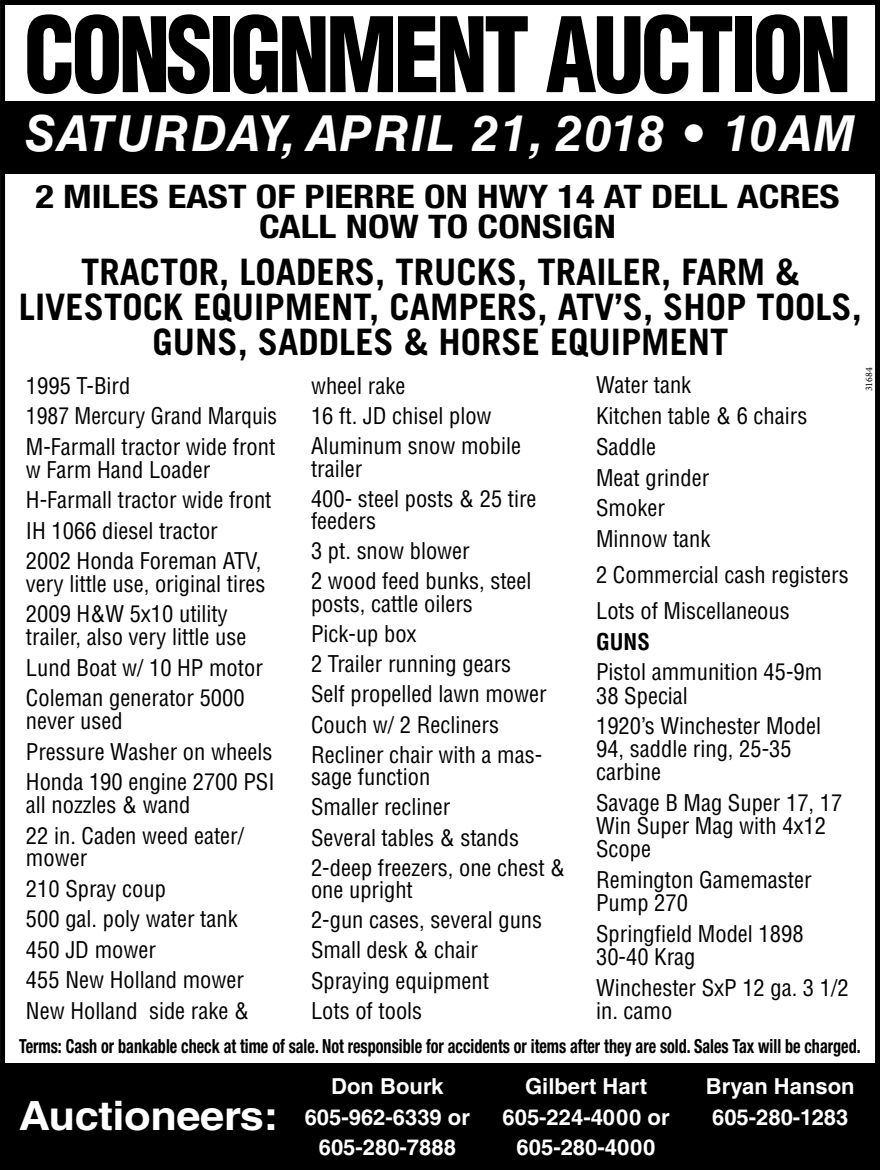
<style>
.page{position:relative;width:880px;height:1170px;background:#fff}
.page>*{position:absolute;margin:0;border:0;box-sizing:border-box;transform-origin:0 0}
.t1{font:900 condensed 101.25px "Helvetica LT Std";letter-spacing:-.04em;color:#000;scale:.91 1}
.t2{font:italic 700 49.75px "Helvetica LT Std";letter-spacing:.03em;color:#fff}
.t3{font:700 40.25px "Helvetica LT Std";letter-spacing:-.01em;color:#fff;scale:1.08 1}
.t4{font:700 36.5px/35px "Trade Gothic LT Std";color:#000;text-align:center}
.t5{font:700 condensed 32.5px/30px "Helvetica Neue LT Std";color:#000;text-align:center;scale:1.19 1}
.t6{font:condensed 22.5px/30.2px "Helvetica LT Std";color:#000}
.t7{font:700 condensed 22.5px "Helvetica LT Std";color:#000}
.t8{font:700 22px/30.2px "Helvetica LT Std";color:#fff;text-align:center}
.t9{font:700 condensed 19.5px "Helvetica Neue LT Std";color:#000;scale:.83 1}
.t10{font:10px "Minion Pro";color:#000}
</style>
<div class="page">
<div style="left:0;top:101px;width:877px;height:72px;background:#000"></div>
<div style="left:0;top:1064px;width:877px;height:106px;background:#000"></div>
<div style="left:0;top:0;width:880px;height:1170px;border:5px solid #000"></div>
<h1 class="t1" style="left:24px;top:-9px;width:911px">CONSIGNMENT AUCTION</h1>
<h2 class="t2" style="left:25px;top:103px;width:831px">SATURDAY, APRIL 21, 2018 • 10AM</h2>
<h3 class="t5" style="left:35px;top:181px;width:677px">2 MILES EAST OF PIERRE ON HWY 14 AT DELL ACRES<br>CALL NOW TO CONSIGN</h3>
<h3 class="t4" style="left:19px;top:254px;width:845px">TRACTOR, LOADERS, TRUCKS, TRAILER, FARM &amp;<br>LIVESTOCK EQUIPMENT, CAMPERS, ATV’S, SHOP TOOLS,<br>GUNS, SADDLES &amp; HORSE EQUIPMENT</h3>
<p class="t6" style="left:26px;top:370px;width:253px">1995 T-Bird<br>1987 Mercury Grand Marquis<br>M-Farmall tractor wide front</p>
<p class="t6" style="left:26px;top:454px;width:247px">w Farm Hand Loader<br>H-Farmall tractor wide front<br>IH 1066 diesel tractor<br>2002 Honda Foreman ATV,</p>
<p class="t6" style="left:26px;top:568px;width:241px">very little use, original tires<br>2009 H&amp;W 5x10 utility</p>
<p class="t6" style="left:26px;top:622px;width:238px">trailer, also very little use<br>Lund Boat w/ 10 HP motor<br>Coleman generator 5000</p>
<p class="t6" style="left:26px;top:706px;width:250px">never used<br>Pressure Washer on wheels<br>Honda 190 engine 2700 PSI</p>
<p class="t6" style="left:26px;top:790px;width:220px">all nozzles &amp; wand<br>22 in. Caden weed eater/</p>
<p class="t6" style="left:26px;top:843px;width:225px">mower<br>210 Spray coup<br>500 gal. poly water tank<br>450 JD mower<br>455 New Holland mower<br>New Holland side rake &amp;</p>
<p class="t10" style="left:862px;top:391px;width:26px;rotate:-90deg">31684</p>
<p class="t6" style="left:596px;top:370px;width:213px">Water tank<br>Kitchen table &amp; 6 chairs<br>Saddle<br>Meat grinder<br>Smoker<br>Minnow tank</p>
<p class="t6" style="left:596px;top:557px;width:254px;line-height:35.8px">2 Commercial cash registers<br>Lots of Miscellaneous</p>
<p class="t7" style="left:596px;top:627px;width:55px">GUNS</p>
<p class="t6" style="left:596px;top:661px;width:228px;line-height:23px">Pistol ammunition 45-9m<br>38 Special</p>
<p class="t6" style="left:596px;top:714px;width:226px;line-height:23px">1920’s Winchester Model<br>94, saddle ring, 25-35 carbine</p>
<p class="t6" style="left:596px;top:791px;width:248px;line-height:23px">Savage B Mag Super 17, 17<br>Win Super Mag with 4x12<br>Scope</p>
<p class="t6" style="left:596px;top:868px;width:217px;line-height:23px">Remington Gamemaster<br>Pump 270</p>
<p class="t6" style="left:596px;top:922px;width:209px;line-height:23px">Springfield Model 1898<br>30-40 Krag</p>
<p class="t6" style="left:596px;top:976px;width:254px;line-height:23px">Winchester SxP 12 ga. 3 1/2 in. camo</p>
<p class="t6" style="left:311px;top:370px;width:211px">wheel rake<br>16 ft. JD chisel plow<br>Aluminum snow mobile</p>
<p class="t6" style="left:311px;top:453px;width:227px">trailer<br>400- steel posts &amp; 25 tire</p>
<p class="t6" style="left:311px;top:506px;width:222px">feeders<br>3 pt. snow blower<br>2 wood feed bunks, steel</p>
<p class="t6" style="left:311px;top:589px;width:237px">posts, cattle oilers<br>Pick-up box<br>2 Trailer running gears<br>Self propelled lawn mower<br>Couch w/ 2 Recliners<br>Recliner chair with a mas-</p>
<p class="t6" style="left:311px;top:762px;width:256px">sage function<br>Smaller recliner<br>Several tables &amp; stands<br>2-deep freezers, one chest &amp;</p>
<p class="t6" style="left:311px;top:875px;width:233px">one upright<br>2-gun cases, several guns<br>Small desk &amp; chair<br>Spraying equipment<br>Lots of tools</p>
<p class="t9" style="left:19px;top:1034px;width:1015px">Terms: Cash or bankable check at time of sale. Not responsible for accidents or items after they are sold. Sales Tax will be charged.</p>
<p class="t8" style="left:503px;top:1071px;width:169px">Gilbert Hart<br>605-224-4000 or<br>605-280-4000</p>
<p class="t8" style="left:305px;top:1071px;width:167px">Don Bourk<br>605-962-6339 or<br>605-280-7888</p>
<p class="t8" style="left:706px;top:1071px;width:150px">Bryan Hanson</p>
<h3 class="t3" style="left:19px;top:1091px;width:242px">Auctioneers:</h3>
<p class="t8" style="left:712px;top:1101px;width:138px">605-280-1283</p>
</div>
